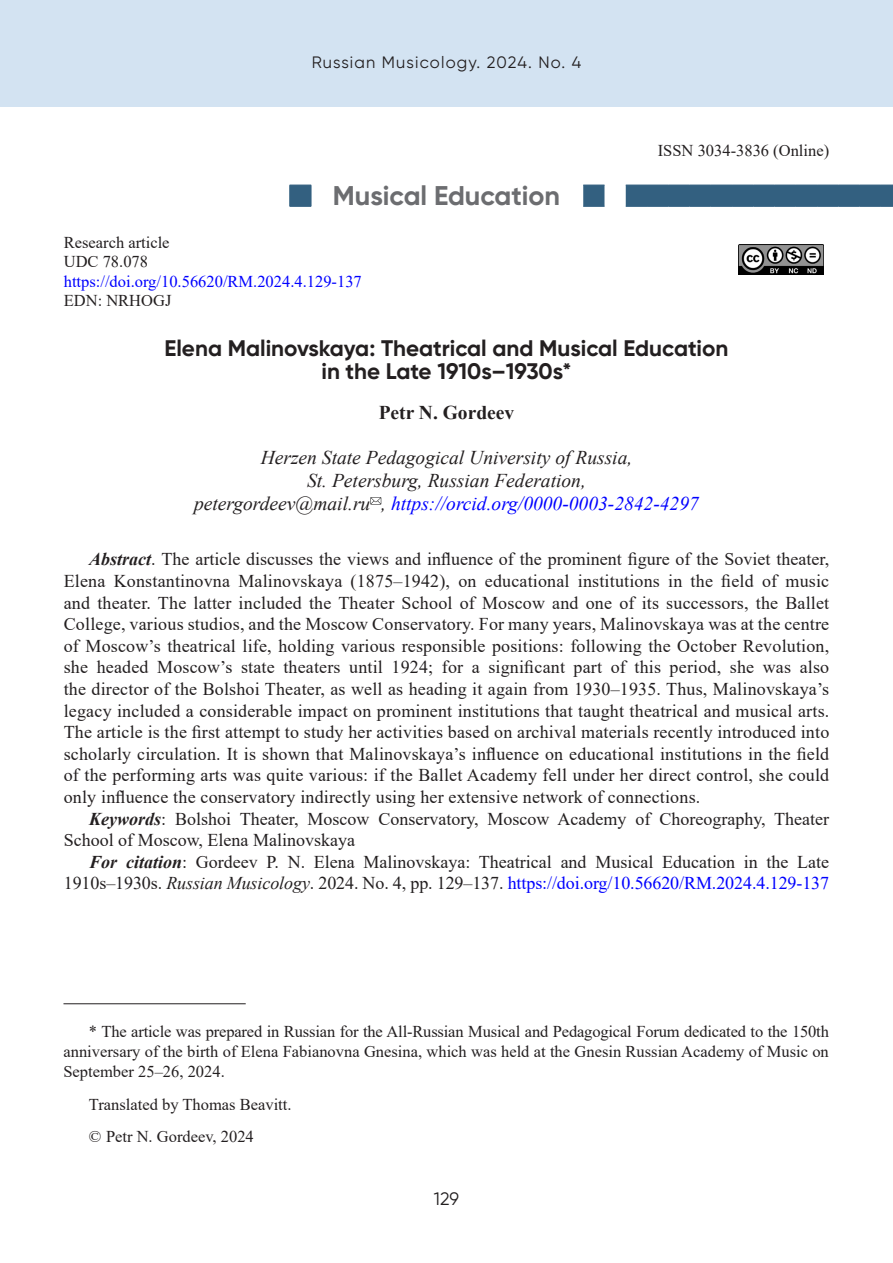
<style>
.page{position:relative;width:893px;height:1263px;background:#fff}
.page>*{position:absolute;margin:0;border:0;box-sizing:border-box;transform-origin:0 0}
.Рубрика{font:700 27px "Gilroy";color:#6c6d70}
.Заголовок{font:700 22.5px "Gilroy";color:#231f20}
.Академия{font:italic 19.5px "Times New Roman";color:#231f20}
.Академия-2{font:italic 19.5px "Times New Roman";color:#00f}
.Автор{font:700 19.5px "Times New Roman";color:#231f20}
.Литература{font:18px/21.6px "Times New Roman";color:#231f20;text-align:justify}
.t1{font:18px "Gilroy";color:#231f20}
.Примечание{font:16.5px/19.8px "Times New Roman";color:#231f20;text-align:justify}
.Удк{font:16.5px "Times New Roman";color:#231f20}
.Удк-2{font:16.5px "Times New Roman";color:#00f}
.t2{font:16.5px "Gilroy";letter-spacing:.07em;color:#231f20}
.s1{color:#231f20}
.s2{font-weight:700;font-style:italic}
.s3{font-style:italic}
.s4{color:#00f}
</style>
<div class="page">
<div style="left:0;top:0;width:893px;height:107px;background:#d3e3f2"></div>
<svg style="left:289px;top:185px;width:604px;height:22px"></svg>
<img style="left:738px;top:245px;width:85px;height:30px">
<svg style="left:370px;top:497px;width:11px;height:7px"></svg>
<hr style="left:63px;top:1003px;width:183px;height:1px;background:#231f20">
<p class="t2" style="left:312px;top:53px;width:271px">Russian Musicology. 2024. No. 4</p>
<p class="Рубрика" style="left:333px;top:179px;width:229px">Musical Education</p>
<p class="Удк" style="left:658px;top:139px;width:173px">ISSN 3034-3836 (Online)</p>
<p class="Удк" style="left:64px;top:231px;width:107px">Research article</p>
<p class="Удк" style="left:64px;top:250px;width:86px">UDC 78.078</p>
<p class="Удк-2" style="left:64px;top:270px;width:300px">https://doi.org/10.56620/RM.2024.4.129-137</p>
<p class="Удк" style="left:64px;top:289px;width:109px">EDN: NRHOGJ</p>
<p class="Заголовок" style="left:164px;top:334px;width:565px">Elena Malinovskaya: Theatrical and Musical Education</p>
<p class="Заголовок" style="left:321px;top:357px;width:252px">in the Late 1910s–1930s*</p>
<p class="Автор" style="left:379px;top:399px;width:137px">Petr N. Gordeev</p>
<p class="Академия" style="left:261px;top:444px;width:373px">Herzen State Pedagogical University of Russia,</p>
<p class="Академия" style="left:307px;top:467px;width:280px">St. Petersburg, Russian Federation,</p>
<p class="Академия-2" style="left:194px;top:490px;width:506px"><span class="s1">petergordeev@mail.ru ,</span> https://orcid.org/0000-0003-2842-4297</p>
<p class="Литература" style="left:64px;top:548px;width:767px;text-indent:26px"><span class="s2">Abstract</span>. The article discusses the views and influence of the prominent figure of the Soviet theater, Elena Konstantinovna Malinovskaya (1875–1942), on educational institutions in the field of music and theater. The latter included the Theater School of Moscow and one of its successors, the Ballet College, various studios, and the Moscow Conservatory. For many years, Malinovskaya was at the centre of Moscow’s theatrical life, holding various responsible positions: following the October Revolution, she headed Moscow’s state theaters until 1924; for a significant part of this period, she was also the director of the Bolshoi Theater, as well as heading it again from 1930–1935. Thus, Malinovskaya’s legacy included a considerable impact on prominent institutions that taught theatrical and musical arts.<br>The article is the first attempt to study her activities based on archival materials recently introduced into scholarly circulation. It is shown that Malinovskaya’s influence on educational institutions in the field of the performing arts was quite various: if the Ballet Academy fell under her direct control, she could only influence the conservatory indirectly using her extensive network of connections.</p>
<p class="Литература" style="left:64px;top:807px;width:767px;text-indent:26px"><span class="s2">Keywords</span>: Bolshoi Theater, Moscow Conservatory, Moscow Academy of Choreography, Theater<br>School of Moscow, Elena Malinovskaya</p>
<p class="Литература" style="left:64px;top:850px;width:767px;text-align:right"><span class="s2">For citation</span>: Gordeev P. N. Elena Malinovskaya: Theatrical and Musical Education in the Late<br>1910s–1930s. <span class="s3">Russian Musicology</span>. 2024. No. 4, pp. 129–137. <span class="s4">https://doi.org/10.56620/RM.2024.4.129-137</span></p>
<p class="Примечание" style="left:63px;top:1021px;width:767px;text-indent:26px">* The article was prepared in Russian for the All-Russian Musical and Pedagogical Forum dedicated to the 150th anniversary of the birth of Elena Fabianovna Gnesina, which was held at the Gnesin Russian Academy of Music on September 25–26, 2024.</p>
<p class="Примечание" style="left:89px;top:1094px;width:204px">Translated by Thomas Beavitt.</p>
<p class="Примечание" style="left:89px;top:1126px;width:166px">© Petr N. Gordeev, 2024</p>
<p class="t1" style="left:434px;top:1188px;width:27px">129</p>
</div>
